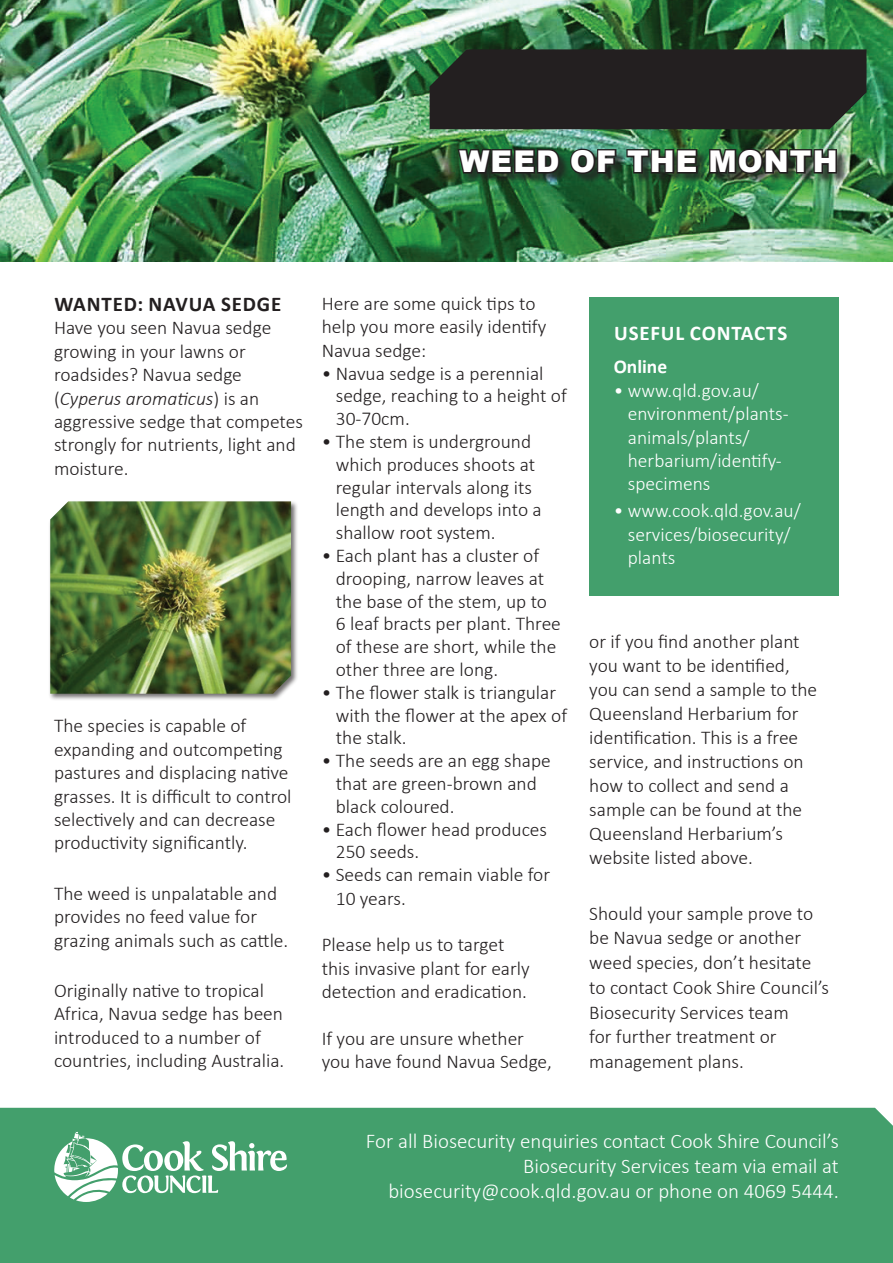
<style>
.page{position:relative;width:893px;height:1263px;background:#fff}
.page>*{position:absolute;margin:0;border:0;box-sizing:border-box;transform-origin:0 0}
.t1{font:900 30px "Arial";letter-spacing:.035em;color:#fff}
.t2{font:300 21px/25.2px "Calibri";color:#fff;text-align:right}
.t3{font:700 21px "Calibri";letter-spacing:.04em;color:#231f20}
.t4{font:700 21px "Calibri";letter-spacing:.04em;color:#fff}
.t5{font:300 19.5px/23.4px "Calibri";color:#231f20}
.t6{font:300 19.5px/23.4px "Calibri";color:#fff}
.t7{font:700 19.5px "Calibri";color:#fff}
.s1{font-style:italic}
</style>
<div class="page">
<div style="left:0;top:1108px;width:893px;height:155px;background:#439f6c"></div>
<img style="left:0;top:0;width:893px;height:261px">
<svg style="left:54px;top:1132px;width:233px;height:70px"></svg>
<div style="left:460px;top:150px;width:388px;height:35px;background:#231f20;opacity:.7"></div>
<img style="left:430px;top:49px;width:436px;height:127px">
<div style="left:49px;top:500px;width:250px;height:201px;background:#231f20;opacity:.65"></div>
<img style="left:50px;top:501px;width:241px;height:193px">
<div style="left:589px;top:297px;width:250px;height:298px;background:#439f6c"></div>
<h1 class="t1" style="left:460px;top:140px;width:380px">WEED OF THE MONTH</h1>
<p class="t3" style="left:54px;top:289px;width:228px">WANTED: NAVUA SEDGE</p>
<p class="t5" style="left:54px;top:316px;width:250px">Have you seen Navua sedge growing in your lawns or roadsides? Navua sedge (<span class="s1">Cyperus aromaticus</span>) is an aggressive sedge that competes strongly for nutrients, light and moisture.</p>
<p class="t5" style="left:54px;top:714px;width:239px">The species is capable of expanding and outcompeting pastures and displacing native grasses. It is difficult to control selectively and can decrease productivity significantly.</p>
<p class="t5" style="left:54px;top:881px;width:236px">The weed is unpalatable and provides no feed value for grazing animals such as cattle.</p>
<p class="t5" style="left:54px;top:978px;width:232px">Originally native to tropical<br>Africa, Navua sedge has been introduced to a number of countries, including Australia.</p>
<p class="t5" style="left:322px;top:292px;width:226px">Here are some quick tips to help you more easily identify<br>Navua sedge:</p>
<p class="t5" style="left:336px;top:361px;width:233px;line-height:22.8px;text-indent:-14px">• Navua sedge is a perennial sedge, reaching to a height of<br>30-70cm.</p>
<p class="t5" style="left:336px;top:430px;width:207px;line-height:22.8px;text-indent:-14px">• The stem is underground which produces shoots at regular intervals along its length and develops into a shallow root system.</p>
<p class="t5" style="left:336px;top:544px;width:227px;line-height:22.8px;text-indent:-14px">• Each plant has a cluster of drooping, narrow leaves at the base of the stem, up to<br>6 leaf bracts per plant. Three of these are short, while the other three are long.</p>
<p class="t5" style="left:336px;top:681px;width:233px;line-height:22.8px;text-indent:-14px">• The flower stalk is triangular with the flower at the apex of the stalk.</p>
<p class="t5" style="left:336px;top:749px;width:217px;line-height:22.8px;text-indent:-14px">• The seeds are an egg shape that are green-brown and black coloured.</p>
<p class="t5" style="left:336px;top:817px;width:213px;line-height:22.8px;text-indent:-14px">• Each flower head produces<br>250 seeds.</p>
<p class="t5" style="left:336px;top:863px;width:216px;text-indent:-14px">• Seeds can remain viable for<br>10 years.</p>
<p class="t5" style="left:322px;top:933px;width:210px">Please help us to target this invasive plant for early detection and eradication.</p>
<p class="t5" style="left:322px;top:1026px;width:232px">If you are unsure whether you have found Navua Sedge,</p>
<p class="t4" style="left:614px;top:318px;width:175px">USEFUL CONTACTS</p>
<p class="t7" style="left:614px;top:353px;width:55px">Online</p>
<p class="t6" style="left:628px;top:378px;width:162px;text-indent:-14px">• www.qld.gov.au/ environment/plants&shy;animals/plants/ herbarium/identify&shy;specimens</p>
<p class="t6" style="left:628px;top:499px;width:174px;text-indent:-14px">• www.cook.qld.gov.au/ services/biosecurity/ plants</p>
<p class="t5" style="left:589px;top:629px;width:229px;line-height:24px">or if you find another plant you want to be identified, you can send a sample to the<br>Queensland Herbarium for identification. This is a free service, and instructions on how to collect and send a sample can be found at the<br>Queensland Herbarium’s website listed above.</p>
<p class="t5" style="left:589px;top:900px;width:241px;line-height:24.8px">Should your sample prove to be Navua sedge or another weed species, don’t hesitate to contact Cook Shire Council’s<br>Biosecurity Services team<br>for further treatment or management plans.</p>
<p class="t2" style="left:366px;top:1128px;width:474px">For all Biosecurity enquiries contact Cook Shire Council’s<br>Biosecurity Services team via email at biosecurity@cook.qld.gov.au or phone on 4069 5444.</p>
</div>
